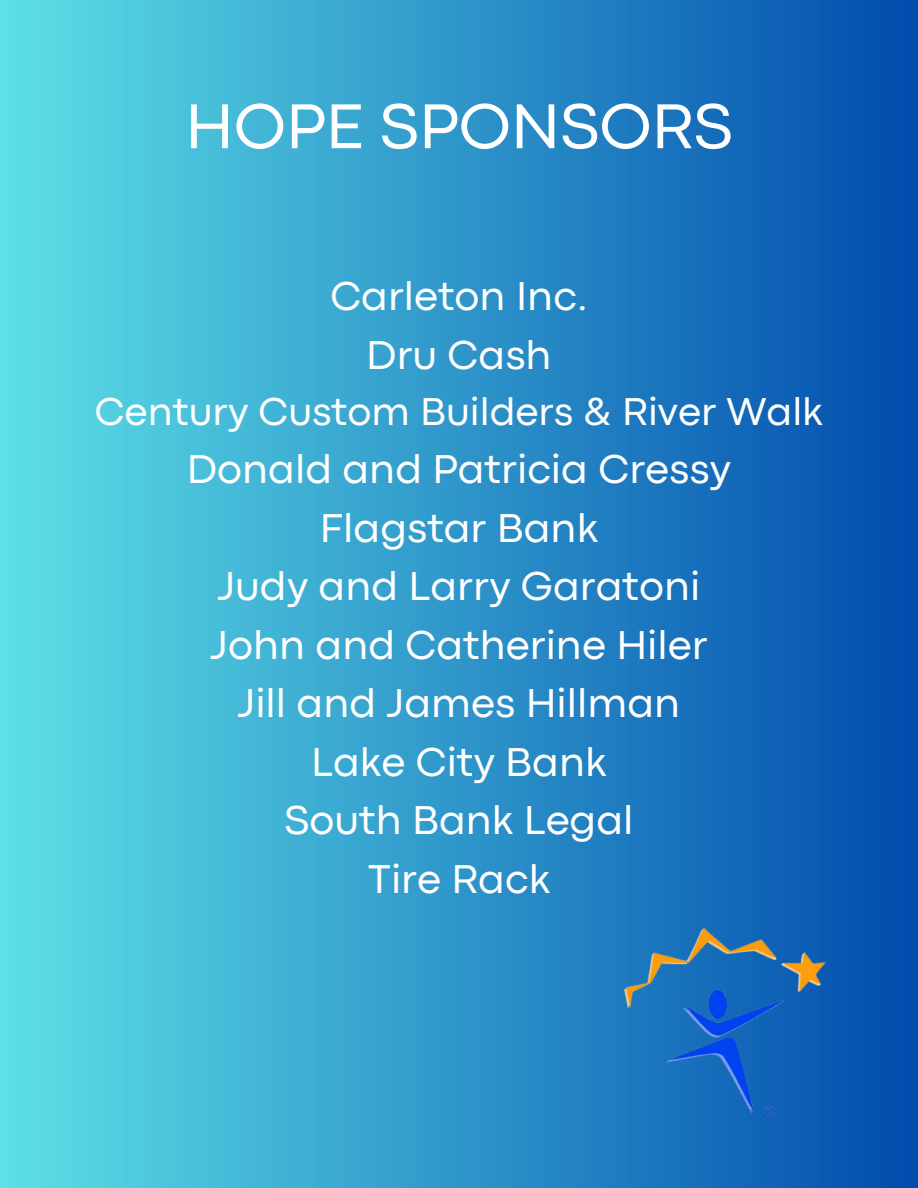
<style>
.page{position:relative;width:918px;height:1188px;background:#fff}
.page>*{position:absolute;margin:0;border:0;box-sizing:border-box;transform-origin:0 0}
.t1{font:66px "Codec Pro";color:#fff}
.t2{font:42px "Codec Pro";color:#fff}
.t3{font:40.5px "Codec Pro";color:#fff}
</style>
<div class="page">
<div style="left:0;top:0;width:918px;height:1188px;background:linear-gradient(to right,#5de0e6,#014bad)"></div>
<img style="left:624px;top:928px;width:202px;height:219px">
<p class="t1" style="left:185px;top:103px;width:549px">HOPE SPONSORS</p>
<p class="t2" style="left:330px;top:281px;width:259px">Carleton Inc.</p>
<p class="t2" style="left:366px;top:340px;width:187px">Dru Cash</p>
<p class="t3" style="left:95px;top:397px;width:730px">Century Custom Builders &amp; River Walk</p>
<p class="t2" style="left:187px;top:455px;width:546px">Donald and Patricia Cressy</p>
<p class="t2" style="left:320px;top:513px;width:280px">Flagstar Bank</p>
<p class="t2" style="left:218px;top:572px;width:484px">Judy and Larry Garatoni</p>
<p class="t2" style="left:210px;top:630px;width:499px">John and Catherine Hiler</p>
<p class="t2" style="left:238px;top:689px;width:444px">Jill and James Hillman</p>
<p class="t2" style="left:311px;top:747px;width:297px">Lake City Bank</p>
<p class="t2" style="left:285px;top:806px;width:350px">South Bank Legal</p>
<p class="t2" style="left:368px;top:864px;width:184px">Tire Rack</p>
</div>
